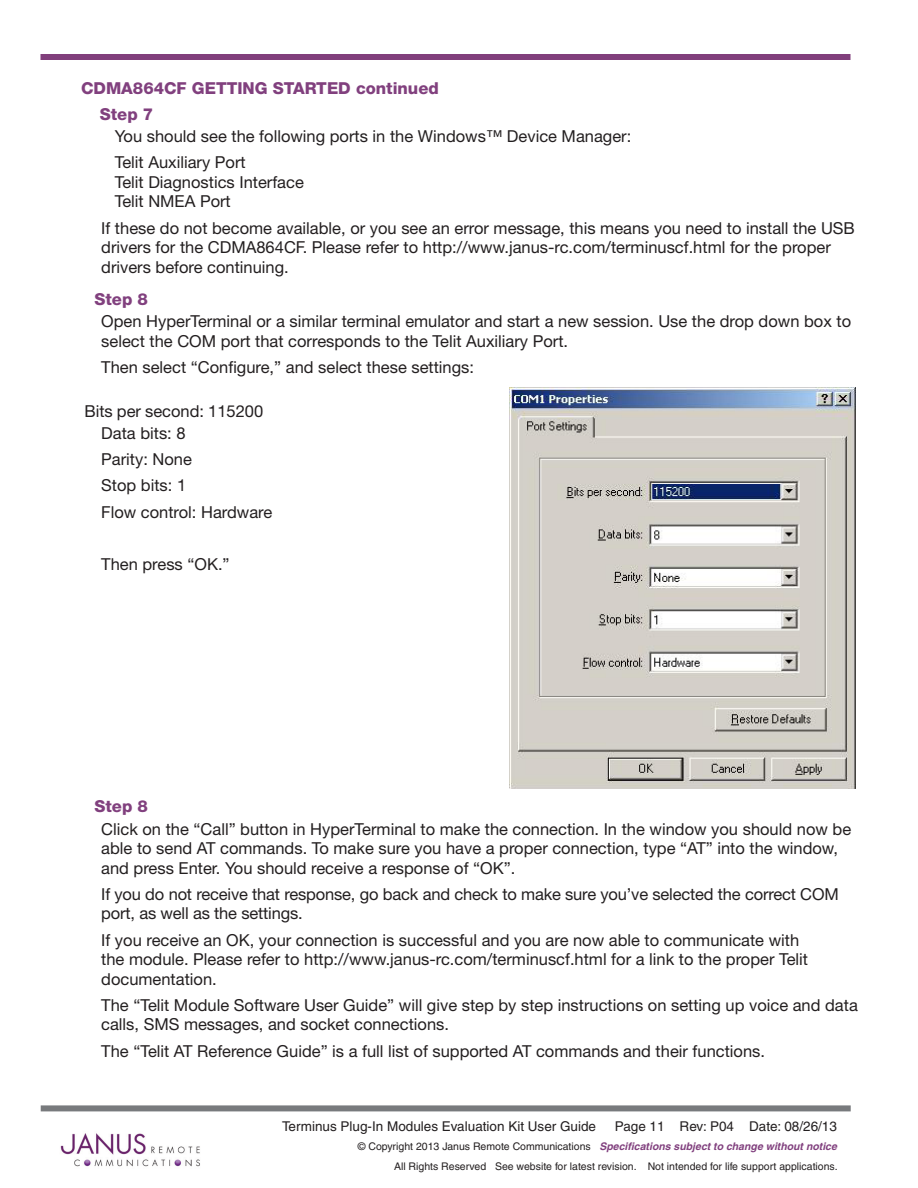
<style>
.page{position:relative;width:918px;height:1188px;background:#fff}
.page>*{position:absolute;margin:0;border:0;box-sizing:border-box;transform-origin:0 0}
.Body_Text_11_13{font:16.5px/19.5px "Helvetica Neue";color:#231f20}
.Subhead_1{font:800 16.5px "Helvetica Neue";color:#81407e}
.Body_text_9_10{font:16.5px "Helvetica Neue";color:#231f20}
.Subhead_2{font:800 16.5px "Helvetica Neue";color:#81407e}
.Subhead_3{font:800 16.5px "Helvetica Neue";color:#81407e}
.t1{font:13.5px "Helvetica";color:#231f20}
.t2{font:10.5px/19.5px "Helvetica";color:#231f20;text-align:right}
.s1{font-weight:700;font-style:italic;color:#81407e}
</style>
<div class="page">
<div style="left:41px;top:1105px;width:810px;height:6px;background:#787a7d"></div>
<div style="left:40px;top:54px;width:810px;height:6px;background:#813f7c"></div>
<img style="left:60px;top:1133px;width:140px;height:34px">
<img style="left:509px;top:388px;width:347px;height:401px">
<p class="Subhead_1" style="left:81px;top:78px;width:359px">CDMA864CF GETTING STARTED continued</p>
<p class="Subhead_3" style="left:100px;top:104px;width:55px">Step 7</p>
<p class="Body_Text_11_13" style="left:115px;top:126px;width:518px">You should see the following ports in the Windows™ Device Manager:</p>
<p class="Body_Text_11_13" style="left:115px;top:153px;width:191px">Telit Auxiliary Port<br>Telit Diagnostics Interface<br>Telit NMEA Port</p>
<p class="Body_Text_11_13" style="left:101px;top:218px;width:755px">If these do not become available, or you see an error message, this means you need to install the USB drivers for the CDMA864CF. Please refer to http://www.janus-rc.com/terminuscf.html for the proper drivers before continuing.</p>
<p class="Subhead_2" style="left:94px;top:289px;width:55px">Step 8</p>
<p class="Body_Text_11_13" style="left:101px;top:311px;width:751px">Open HyperTerminal or a similar terminal emulator and start a new session. Use the drop down box to select the COM port that corresponds to the Telit Auxiliary Port.</p>
<p class="Body_Text_11_13" style="left:101px;top:357px;width:374px">Then select “Configure,” and select these settings:</p>
<p class="Body_text_9_10" style="left:84px;top:401px;width:180px">Bits per second: 115200</p>
<p class="Body_Text_11_13" style="left:101px;top:423px;width:86px">Data bits: 8</p>
<p class="Body_Text_11_13" style="left:101px;top:449px;width:92px">Parity: None</p>
<p class="Body_Text_11_13" style="left:101px;top:476px;width:86px">Stop bits: 1</p>
<p class="Body_Text_11_13" style="left:101px;top:502px;width:173px">Flow control: Hardware</p>
<p class="Body_Text_11_13" style="left:101px;top:554px;width:130px">Then press “OK.”</p>
<p class="Subhead_2" style="left:94px;top:797px;width:55px">Step 8</p>
<p class="Body_Text_11_13" style="left:101px;top:819px;width:751px">Click on the “Call” button in HyperTerminal to make the connection. In the window you should now be able to send AT commands. To make sure you have a proper connection, type “AT” into the window, and press Enter. You should receive a response of “OK”.</p>
<p class="Body_Text_11_13" style="left:101px;top:884px;width:739px">If you do not receive that response, go back and check to make sure you’ve selected the correct COM port, as well as the settings.</p>
<p class="Body_Text_11_13" style="left:101px;top:930px;width:708px">If you receive an OK, your connection is successful and you are now able to communicate with the module. Please refer to http://www.janus-rc.com/terminuscf.html for a link to the proper Telit documentation.</p>
<p class="Body_Text_11_13" style="left:101px;top:995px;width:758px">The “Telit Module Software User Guide” will give step by step instructions on setting up voice and data calls, SMS messages, and socket connections.</p>
<p class="Body_Text_11_13" style="left:101px;top:1041px;width:665px">The “Telit AT Reference Guide” is a full list of supported AT commands and their functions.</p>
<p class="t1" style="left:282px;top:1118px;width:316px">Terminus Plug-In Modules Evaluation Kit User Guide</p>
<p class="t1" style="left:615px;top:1118px;width:224px">Page 11 Rev: P04 Date: 08/26/13</p>
<p class="t2" style="left:358px;top:1137px;width:481px">© Copyright 2013 Janus Remote Communications <span class="s1">Specifications subject to change without notice<br></span>All Rights Reserved See website for latest revision. Not intended for life support applications.</p>
</div>
